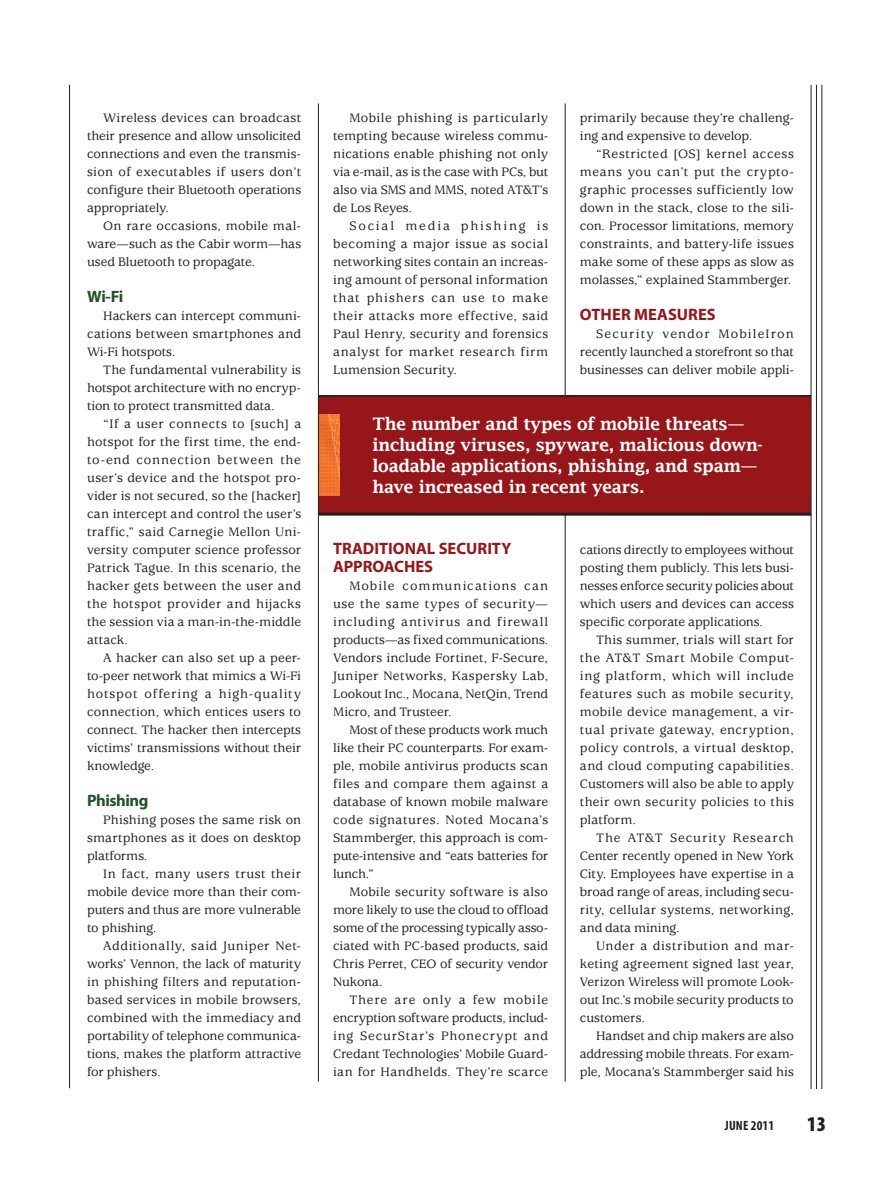
<style>
.page{position:relative;width:878px;height:1188px;background:#fff}
.page>*{position:absolute;margin:0;border:0;box-sizing:border-box;transform-origin:0 0}
.t1{font:900 condensed 21px "Myriad Pro";color:#231f20}
.PULL_QUOTE{font:600 17.25px/21px "Lucida Fax";letter-spacing:-.025em;color:#fff}
.Heading_1{font:700 16.5px/18px "Myriad Pro";color:#961619}
.Heading_2{font:700 16.5px "Myriad Pro";letter-spacing:-.025em;color:#245126}
.PARAGRAPH{font:500 13.5px/18px "Usherwood Std";color:#231f20;text-align:justify}
.t2{font:700 condensed 13.5px "Myriad Pro";letter-spacing:.01em;color:#231f20}
</style>
<div class="page">
<hr style="left:564px;top:103px;width:1px;height:979px;background:#231f20">
<hr style="left:69px;top:85px;width:1px;height:1003px;background:#231f20">
<div style="left:318px;top:395px;width:493px;height:120px;background:#961619"></div>
<hr style="left:318px;top:395px;width:493px;height:2px;background:#231f20">
<img style="left:319px;top:415px;width:21px;height:81px">
<hr style="left:318px;top:513px;width:493px;height:3px;background:#231f20">
<hr style="left:816px;top:85px;width:1px;height:1004px;background:#231f20">
<hr style="left:821px;top:85px;width:1px;height:1004px;background:#231f20">
<hr style="left:810px;top:85px;width:1px;height:1004px;background:#231f20">
<hr style="left:318px;top:104px;width:1px;height:978px;background:#231f20">
<p class="PARAGRAPH" style="left:87px;top:109px;width:215px;text-indent:16px">Wireless devices can broadcast their presence and allow unsolicited connections and even the transmis&shy;sion of executables if users don’t configure their Bluetooth operations appropriately.</p>
<p class="PARAGRAPH" style="left:87px;top:217px;width:215px;text-indent:16px">On rare occasions, mobile mal&shy;ware—such as the Cabir worm—has used Bluetooth to propagate.</p>
<p class="Heading_2" style="left:87px;top:285px;width:38px">Wi-Fi</p>
<p class="PARAGRAPH" style="left:87px;top:307px;width:215px;text-indent:16px">Hackers can intercept communi&shy;cations between smartphones and Wi-Fi hotspots.</p>
<p class="PARAGRAPH" style="left:87px;top:361px;width:215px;text-indent:16px">The fundamental vulnerability is hotspot architecture with no encryp&shy;tion to protect transmitted data.</p>
<p class="PARAGRAPH" style="left:87px;top:415px;width:215px;text-indent:16px">“If a user connects to [such] a hotspot for the first time, the end&shy;to-end connection between the user’s device and the hotspot pro&shy;vider is not secured, so the [hacker] can intercept and control the user’s traffic,” said Carnegie Mellon Uni&shy;versity computer science professor Patrick Tague. In this scenario, the hacker gets between the user and the hotspot provider and hijacks the session via a man-in-the-middle attack.</p>
<p class="PARAGRAPH" style="left:87px;top:649px;width:215px;text-indent:16px">A hacker can also set up a peer&shy;to-peer network that mimics a Wi-Fi hotspot offering a high-quality connection, which entices users to connect. The hacker then intercepts victims’ transmissions without their knowledge.</p>
<p class="Heading_2" style="left:87px;top:789px;width:63px">Phishing</p>
<p class="PARAGRAPH" style="left:87px;top:811px;width:215px;text-indent:16px">Phishing poses the same risk on smartphones as it does on desktop platforms.</p>
<p class="PARAGRAPH" style="left:87px;top:865px;width:215px;text-indent:16px">In fact, many users trust their mobile device more than their com&shy;puters and thus are more vulnerable to phishing.</p>
<p class="PARAGRAPH" style="left:87px;top:937px;width:215px;text-indent:16px">Additionally, said Juniper Net&shy;works’ Vennon, the lack of maturity in phishing filters and reputation&shy;based services in mobile browsers, combined with the immediacy and portability of telephone communica&shy;tions, makes the platform attractive for phishers.</p>
<p class="PARAGRAPH" style="left:333px;top:109px;width:216px;text-indent:16px">Mobile phishing is particularly tempting because wireless commu&shy;nications enable phishing not only via e-mail, as is the case with PCs, but also via SMS and MMS, noted AT&amp;T’s de Los Reyes.</p>
<p class="PARAGRAPH" style="left:333px;top:217px;width:216px;text-indent:16px">Social media phishing is becoming a major issue as social networking sites contain an increas&shy;ing amount of personal information that phishers can use to make their attacks more effective, said Paul Henry, security and forensics analyst for market research firm Lumension Security.</p>
<p class="PARAGRAPH" style="left:580px;top:109px;width:215px">primarily because they’re challeng&shy;ing and expensive to develop.</p>
<p class="PARAGRAPH" style="left:580px;top:145px;width:215px;text-indent:16px">“Restricted [OS] kernel access means you can’t put the crypto&shy;graphic processes sufficiently low down in the stack, close to the sili&shy;con. Processor limitations, memory constraints, and battery-life issues make some of these apps as slow as molasses,” explained Stammberger.</p>
<p class="Heading_1" style="left:580px;top:304px;width:137px">OTHER MEASURES</p>
<p class="PARAGRAPH" style="left:580px;top:325px;width:215px;text-indent:16px">Security vendor MobileIron recently launched a storefront so that businesses can deliver mobile appli-</p>
<p class="PULL_QUOTE" style="left:372px;top:413px;width:392px">The number and types of mobile threats— including viruses, spyware, malicious down&shy;loadable applications, phishing, and spam— have increased in recent years.</p>
<p class="Heading_1" style="left:333px;top:538px;width:180px">TRADITIONAL SECURITY<br>APPROACHES</p>
<p class="PARAGRAPH" style="left:333px;top:577px;width:216px;text-indent:16px">Mobile communications can use the same types of security— including antivirus and firewall products—as fixed communications.<br>Vendors include Fortinet, F-Secure, Juniper Networks, Kaspersky Lab, Lookout Inc., Mocana, NetQin, Trend Micro, and Trusteer.</p>
<p class="PARAGRAPH" style="left:333px;top:721px;width:216px;text-indent:16px">Most of these products work much like their PC counterparts. For exam&shy;ple, mobile antivirus products scan files and compare them against a database of known mobile malware code signatures. Noted Mocana’s Stammberger, this approach is com&shy;pute-intensive and “eats batteries for lunch.”</p>
<p class="PARAGRAPH" style="left:333px;top:883px;width:216px;text-indent:16px">Mobile security software is also more likely to use the cloud to offload some of the processing typically asso&shy;ciated with PC-based products, said Chris Perret, CEO of security vendor Nukona.</p>
<p class="PARAGRAPH" style="left:333px;top:991px;width:216px;text-indent:16px">There are only a few mobile encryption software products, includ&shy;ing SecurStar’s Phonecrypt and Credant Technologies’ Mobile Guard&shy;ian for Handhelds. They’re scarce</p>
<p class="PARAGRAPH" style="left:580px;top:541px;width:215px">cations directly to employees without posting them publicly. This lets busi&shy;nesses enforce security policies about which users and devices can access specific corporate applications.</p>
<p class="PARAGRAPH" style="left:580px;top:631px;width:215px;text-indent:16px">This summer, trials will start for the AT&amp;T Smart Mobile Comput&shy;ing platform, which will include features such as mobile security, mobile device management, a vir&shy;tual private gateway, encryption, policy controls, a virtual desktop, and cloud computing capabilities.<br>Customers will also be able to apply their own security policies to this platform.</p>
<p class="PARAGRAPH" style="left:580px;top:829px;width:215px;text-indent:16px">The AT&amp;T Security Research Center recently opened in New York City. Employees have expertise in a broad range of areas, including secu&shy;rity, cellular systems, networking, and data mining.</p>
<p class="PARAGRAPH" style="left:580px;top:937px;width:215px;text-indent:16px">Under a distribution and mar&shy;keting agreement signed last year, Verizon Wireless will promote Look&shy;out Inc.’s mobile security products to customers.</p>
<p class="PARAGRAPH" style="left:580px;top:1027px;width:215px;text-indent:16px">Handset and chip makers are also addressing mobile threats. For exam&shy;ple, Mocana’s Stammberger said his</p>
<p class="t2" style="left:725px;top:1117px;width:51px">JUNE 2011</p>
<p class="t1" style="left:807px;top:1110px;width:20px">13</p>
</div>
